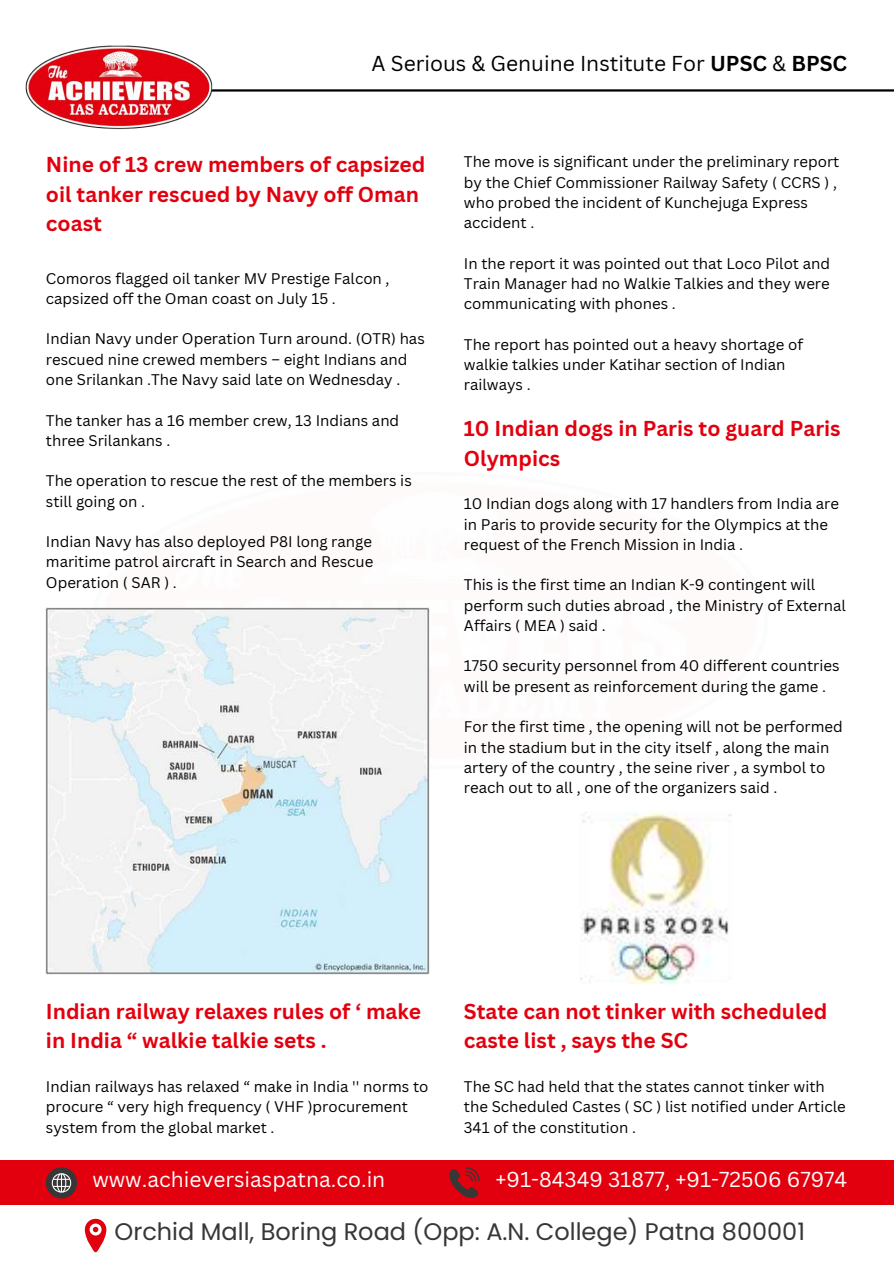
<style>
.page{position:relative;width:894px;height:1264px;background:#fff}
.page>*{position:absolute;margin:0;border:0;box-sizing:border-box;transform-origin:0 0}
.t1{font:24px "Poppins";color:#373737}
.t2{font:700 21px/29.2px "Canva Sans";color:#e3000e}
.t3{font:21px "Canva Sans";color:#fff}
.t4{font:21px "Canva Sans";color:#000}
.t5{font:15px/20.2px "Canva Sans";color:#000}
.s1{font-weight:700}
</style>
<div class="page">
<hr style="left:209px;top:89px;width:684px;height:3px;background:#000">
<img style="left:25px;top:45px;width:221px;height:85px">
<div style="left:0;top:1160px;width:893px;height:45px;background:#e3000e"></div>
<svg style="left:85px;top:1218px;width:21px;height:34px"></svg>
<svg style="left:46px;top:1167px;width:31px;height:31px"></svg>
<svg style="left:449px;top:1167px;width:30px;height:31px"></svg>
<img style="left:46px;top:607px;width:384px;height:367px">
<img style="left:580px;top:812px;width:151px;height:172px">
<h2 class="t4" style="left:371px;top:49px;width:477px">A Serious &amp; Genuine Institute For <span class="s1">UPSC</span> &amp; <span class="s1">BPSC</span></h2>
<h2 class="t2" style="left:46px;top:149px;width:381px">Nine of 13 crew members of capsized oil tanker rescued by Navy off Oman coast</h2>
<p class="t5" style="left:46px;top:268px;width:345px">Comoros flagged oil tanker MV Prestige Falcon , capsized off the Oman coast on July 15 .</p>
<p class="t5" style="left:46px;top:328px;width:380px">Indian Navy under Operation Turn around. (OTR) has rescued nine crewed members – eight Indians and one Srilankan .The Navy said late on Wednesday .</p>
<p class="t5" style="left:46px;top:409px;width:355px">The tanker has a 16 member crew, 13 Indians and three Srilankans .</p>
<p class="t5" style="left:46px;top:470px;width:367px">The operation to rescue the rest of the members is still going on .</p>
<p class="t5" style="left:46px;top:531px;width:329px;text-align:justify">Indian Navy has also deployed P8I long range maritime patrol aircraft in Search and Rescue Operation ( SAR ) .</p>
<p class="t5" style="left:464px;top:151px;width:377px">The move is significant under the preliminary report by the Chief Commissioner Railway Safety ( CCRS ) , who probed the incident of Kunchejuga Express accident .</p>
<p class="t5" style="left:464px;top:252px;width:367px;text-align:justify">In the report it was pointed out that Loco Pilot and Train Manager had no Walkie Talkies and they were communicating with phones .</p>
<p class="t5" style="left:464px;top:333px;width:340px">The report has pointed out a heavy shortage of walkie talkies under Katihar section of Indian railways .</p>
<h2 class="t2" style="left:464px;top:413px;width:378px">10 Indian dogs in Paris to guard Paris<br>Olympics</h2>
<p class="t5" style="left:464px;top:493px;width:376px">10 Indian dogs along with 17 handlers from India are in Paris to provide security for the Olympics at the request of the French Mission in India .</p>
<p class="t5" style="left:464px;top:574px;width:383px">This is the first time an Indian K-9 contingent will perform such duties abroad , the Ministry of External<br>Affairs ( MEA ) said .</p>
<p class="t5" style="left:464px;top:655px;width:377px">1750 security personnel from 40 different countries will be present as reinforcement during the game .</p>
<p class="t5" style="left:464px;top:716px;width:380px">For the first time , the opening will not be performed in the stadium but in the city itself , along the main artery of the country , the seine river , a symbol to reach out to all , one of the organizers said .</p>
<h2 class="t2" style="left:46px;top:996px;width:376px">Indian railway relaxes rules of ‘ make in India “ walkie talkie sets .</h2>
<p class="t5" style="left:46px;top:1076px;width:384px">Indian railways has relaxed “ make in India '' norms to procure “ very high frequency ( VHF )procurement system from the global market .</p>
<h2 class="t2" style="left:464px;top:996px;width:365px">State can not tinker with scheduled caste list , says the SC</h2>
<p class="t5" style="left:464px;top:1076px;width:383px">The SC had held that the states cannot tinker with the Scheduled Castes ( SC ) list notified under Article<br>341 of the constitution .</p>
<h2 class="t3" style="left:92px;top:1164px;width:294px">www.achieversiaspatna.co.in</h2>
<h2 class="t3" style="left:495px;top:1164px;width:353px">+91-84349 31877, +91-72506 67974</h2>
<h1 class="t1" style="left:114px;top:1214px;width:691px">Orchid Mall, Boring Road (Opp: A.N. College) Patna 800001</h1>
</div>
